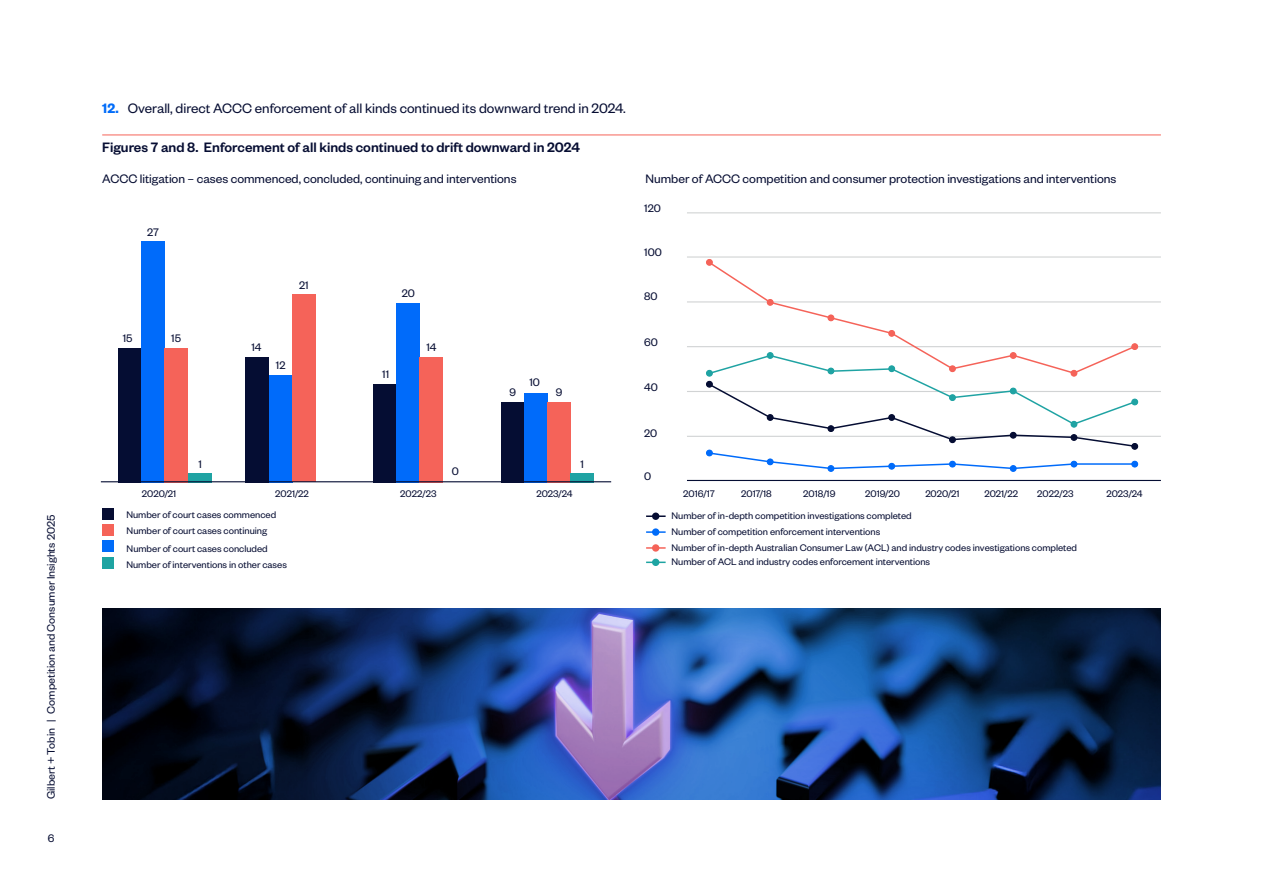
<style>
.page{position:relative;width:1263px;height:893px;background:#fff}
.page>*{position:absolute;margin:0;border:0;box-sizing:border-box;transform-origin:0 0}
.t1{font:15px "Founders Grotesk";color:#060d32}
.t2{font:500 15px "Founders Grotesk";color:#060d32}
.t3{font:13.5px "Founders Grotesk";color:#060d32}
.t4{font:12px "Founders Grotesk";color:#060d32}
.t5{font:10.5px/16.2px "Founders Grotesk";color:#060d32}
.s1{font-weight:600;color:#006cf9}
</style>
<div class="page">
<hr style="left:102px;top:135px;width:1059px;height:1px;background:#f56358">
<div style="left:652px;top:528px;width:7px;height:8px;background:#006cf9;border-radius:50%"></div>
<hr style="left:646px;top:531px;width:20px;height:2px;background:#006cf9">
<div style="left:652px;top:559px;width:7px;height:7px;background:#1ea4a2;border-radius:50%"></div>
<svg style="left:646px;top:562px;width:20px;height:1px"></svg>
<div style="left:652px;top:513px;width:7px;height:7px;background:#060d32;border-radius:50%"></div>
<hr style="left:646px;top:515px;width:20px;height:2px;background:#060d32">
<div style="left:652px;top:544px;width:7px;height:8px;background:#f56358;border-radius:50%"></div>
<hr style="left:646px;top:547px;width:20px;height:2px;background:#f56358">
<hr style="left:687px;top:480px;width:474px;height:1px;background:#050d33">
<hr style="left:687px;top:436px;width:474px;height:1px;background:#d1d3d4">
<hr style="left:687px;top:212px;width:474px;height:1px;background:#d1d3d4">
<hr style="left:687px;top:391px;width:474px;height:1px;background:#d1d3d4">
<hr style="left:687px;top:346px;width:474px;height:1px;background:#d1d3d4">
<hr style="left:687px;top:301px;width:474px;height:1px;background:#d1d3d4">
<hr style="left:687px;top:256px;width:474px;height:2px;background:#d1d3d4">
<div style="left:827px;top:465px;width:7px;height:7px;border:1px solid #006bfa;border-radius:50%"></div>
<div style="left:1010px;top:465px;width:7px;height:7px;border:1px solid #006bfa;border-radius:50%"></div>
<svg style="left:707px;top:264px;width:429px;height:80px"></svg>
<svg style="left:706px;top:259px;width:6px;height:6px"></svg>
<div style="left:706px;top:259px;width:7px;height:7px;border:1px solid #f56359;border-radius:50%"></div>
<svg style="left:767px;top:299px;width:6px;height:6px"></svg>
<div style="left:767px;top:299px;width:7px;height:7px;border:1px solid #f56359;border-radius:50%"></div>
<svg style="left:828px;top:315px;width:6px;height:6px"></svg>
<div style="left:827px;top:314px;width:7px;height:7px;border:1px solid #f56359;border-radius:50%"></div>
<svg style="left:889px;top:330px;width:6px;height:6px"></svg>
<div style="left:888px;top:330px;width:7px;height:7px;border:1px solid #f56359;border-radius:50%"></div>
<div style="left:1131px;top:343px;width:7px;height:7px;border:1px solid #f56359;border-radius:50%"></div>
<svg style="left:706px;top:344px;width:432px;height:127px"></svg>
<div style="left:1131px;top:399px;width:7px;height:6px;border:1px solid #1fa3a3;border-radius:50%"></div>
<div style="left:102px;top:509px;width:11px;height:11px;background:#060d32"></div>
<div style="left:102px;top:524px;width:11px;height:11px;background:#f56358"></div>
<div style="left:102px;top:541px;width:11px;height:11px;background:#006cf9"></div>
<div style="left:102px;top:557px;width:11px;height:11px;background:#1ea4a2"></div>
<div style="left:118px;top:348px;width:23px;height:134px;background:#050d33"></div>
<div style="left:246px;top:357px;width:23px;height:125px;background:#050d33"></div>
<div style="left:373px;top:384px;width:24px;height:98px;background:#050d33"></div>
<div style="left:501px;top:402px;width:23px;height:80px;background:#050d33"></div>
<div style="left:141px;top:241px;width:24px;height:241px;background:#006bfa"></div>
<div style="left:269px;top:375px;width:23px;height:107px;background:#006bfa"></div>
<div style="left:397px;top:303px;width:23px;height:179px;background:#006bfa"></div>
<div style="left:524px;top:393px;width:23px;height:89px;background:#006bfa"></div>
<div style="left:165px;top:348px;width:23px;height:134px;background:#f56359"></div>
<div style="left:292px;top:294px;width:23px;height:188px;background:#f56359"></div>
<div style="left:420px;top:357px;width:23px;height:125px;background:#f56359"></div>
<div style="left:547px;top:402px;width:24px;height:80px;background:#f56359"></div>
<div style="left:188px;top:473px;width:23px;height:9px;background:#1fa3a3"></div>
<div style="left:571px;top:473px;width:23px;height:9px;background:#1fa3a3"></div>
<hr style="left:101px;top:481px;width:510px;height:1px;background:#050d33">
<svg style="left:102px;top:608px;width:1059px;height:191px;background:#1c3a6f"></svg>
<p class="t4" style="left:44px;top:799px;width:286px;rotate:-90deg">Gilbert + Tobin | Competition and Consumer Insights 2025</p>
<p class="t4" style="left:48px;top:831px;width:8px">6</p>
<h1 class="t1" style="left:102px;top:99px;width:525px"><span class="s1">12.</span> Overall, direct ACCC enforcement of all kinds continued its downward trend in 2024.</h1>
<h1 class="t2" style="left:102px;top:138px;width:479px">Figures 7 and 8. Enforcement of all kinds continued to drift downward in 2024</h1>
<p class="t3" style="left:102px;top:171px;width:416px">ACCC litigation – cases commenced, concluded, continuing and interventions</p>
<p class="t4" style="left:147px;top:225px;width:13px">27</p>
<p class="t4" style="left:123px;top:330px;width:11px">15</p>
<p class="t4" style="left:171px;top:330px;width:11px">15</p>
<p class="t4" style="left:299px;top:278px;width:11px">21</p>
<p class="t4" style="left:402px;top:286px;width:15px">20</p>
<p class="t4" style="left:251px;top:340px;width:11px">14</p>
<p class="t4" style="left:426px;top:340px;width:11px">14</p>
<p class="t4" style="left:382px;top:367px;width:8px">11</p>
<p class="t4" style="left:276px;top:358px;width:11px">12</p>
<p class="t4" style="left:529px;top:375px;width:12px">10</p>
<p class="t4" style="left:509px;top:385px;width:8px">9</p>
<p class="t4" style="left:556px;top:385px;width:8px">9</p>
<p class="t4" style="left:198px;top:457px;width:5px">1</p>
<p class="t4" style="left:580px;top:457px;width:5px">1</p>
<p class="t4" style="left:452px;top:464px;width:9px">0</p>
<p class="t3" style="left:646px;top:170px;width:472px">Number of ACCC competition and consumer protection investigations and interventions</p>
<p class="t4" style="left:644px;top:201px;width:18px">120</p>
<p class="t4" style="left:644px;top:245px;width:19px">100</p>
<p class="t4" style="left:644px;top:289px;width:15px">80</p>
<p class="t4" style="left:644px;top:335px;width:15px">60</p>
<p class="t4" style="left:644px;top:380px;width:15px">40</p>
<p class="t4" style="left:644px;top:426px;width:15px">20</p>
<p class="t4" style="left:644px;top:469px;width:9px">0</p>
<p class="t5" style="left:142px;top:485px;width:36px">2020/21</p>
<p class="t5" style="left:275px;top:485px;width:35px">2021/22</p>
<p class="t5" style="left:400px;top:485px;width:38px">2022/23</p>
<p class="t5" style="left:536px;top:485px;width:38px">2023/24</p>
<p class="t5" style="left:683px;top:485px;width:33px">2016/17</p>
<p class="t5" style="left:741px;top:485px;width:32px">2017/18</p>
<p class="t5" style="left:803px;top:485px;width:34px">2018/19</p>
<p class="t5" style="left:865px;top:485px;width:36px">2019/20</p>
<p class="t5" style="left:925px;top:485px;width:36px">2020/21</p>
<p class="t5" style="left:984px;top:485px;width:35px">2021/22</p>
<p class="t5" style="left:1037px;top:485px;width:38px">2022/23</p>
<p class="t5" style="left:1106px;top:485px;width:38px">2023/24</p>
<p class="t5" style="left:126px;top:506px;width:151px">Number of court cases commenced</p>
<p class="t5" style="left:126px;top:540px;width:162px">Number of court cases concluded<br>Number of interventions in other cases</p>
<p class="t5" style="left:127px;top:522px;width:142px">Number of court cases continuing</p>
<p class="t5" style="left:672px;top:507px;width:242px">Number of in-depth competition investigations completed</p>
<p class="t5" style="left:672px;top:539px;width:407px">Number of in-depth Australian Consumer Law (ACL) and industry codes investigations completed</p>
<p class="t5" style="left:672px;top:523px;width:210px">Number of competition enforcement interventions</p>
<p class="t5" style="left:672px;top:553px;width:260px">Number of ACL and industry codes enforcement interventions</p>
</div>
